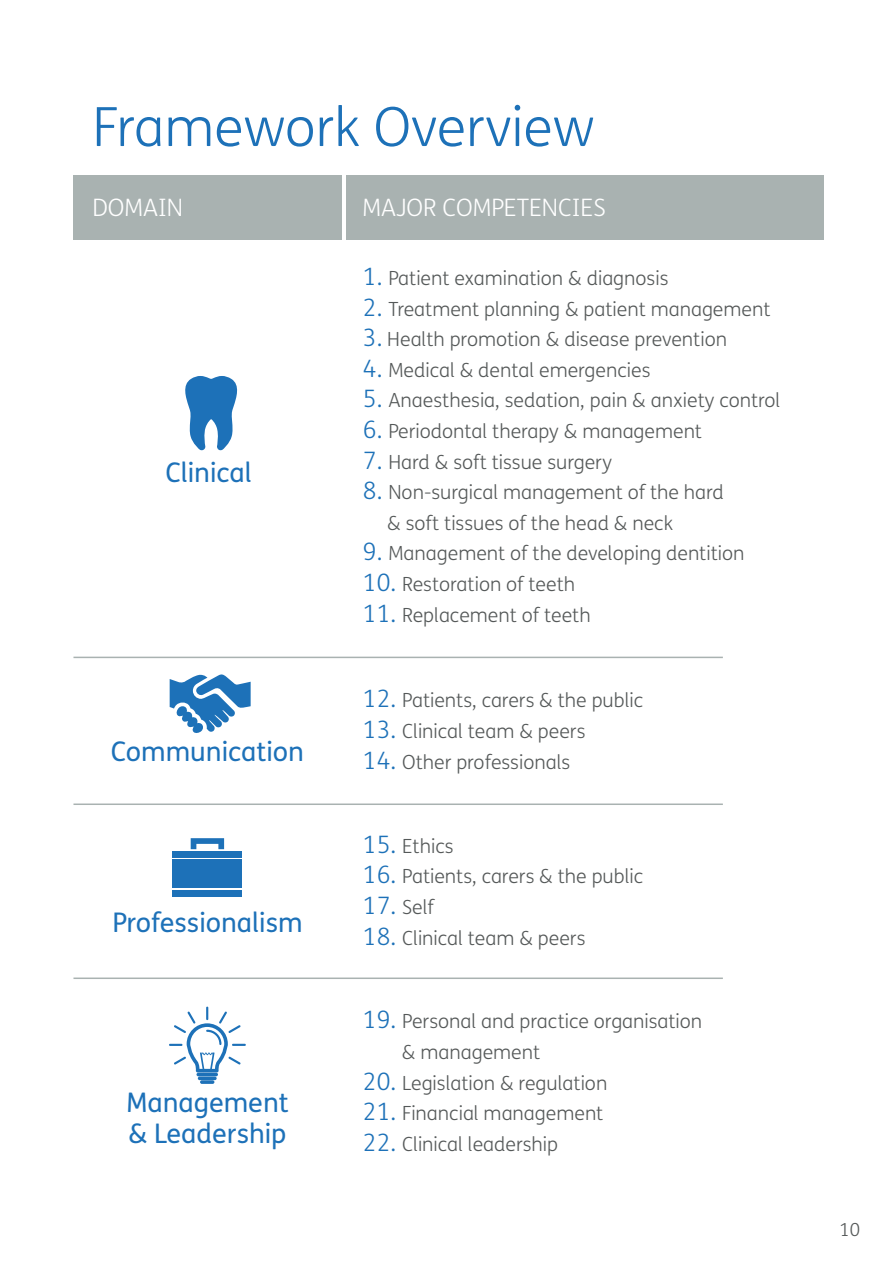
<style>
.page{position:relative;width:893px;height:1263px;background:#fff}
.page>*{position:absolute;margin:0;border:0;box-sizing:border-box;transform-origin:0 0}
.t1{font:300 54px "FS Me Pro";color:#1d71b8}
.t2{font:27px/30.6px "FS Me Pro";color:#1d71b8}
.t3{font:300 24px "FS Me Pro";color:#fff}
.t4{font:300 19.5px/30.6px "FS Me Pro";color:#555959}
.t5{font:300 18px "FS Me Pro";color:#555959}
.s1{font-size:24px;color:#1d71b8}
</style>
<div class="page">
<svg style="left:170px;top:674px;width:81px;height:59px"></svg>
<div style="left:73px;top:175px;width:268px;height:65px;background:#a9b2b1"></div>
<div style="left:347px;top:175px;width:477px;height:65px;background:#a9b2b1"></div>
<hr style="left:73px;top:657px;width:650px;height:1px;background:#a9b2b1">
<hr style="left:73px;top:803px;width:650px;height:2px;background:#a9b2b1">
<hr style="left:73px;top:977px;width:650px;height:2px;background:#a9b2b1">
<svg style="left:169px;top:1006px;width:77px;height:66px"></svg>
<hr style="left:196px;top:1073px;width:22px;height:3px;background:#1d71b8;border-radius:2px">
<svg style="left:198px;top:1076px;width:19px;height:4px"></svg>
<svg style="left:200px;top:1080px;width:14px;height:4px"></svg>
<svg style="left:185px;top:376px;width:53px;height:74px"></svg>
<svg style="left:191px;top:838px;width:33px;height:11px"></svg>
<div style="left:173px;top:859px;width:69px;height:29px;background:#1d71b8"></div>
<div style="left:173px;top:851px;width:69px;height:6px;background:#1d71b8"></div>
<div style="left:173px;top:890px;width:69px;height:6px;background:#1d71b8"></div>
<h1 class="t1" style="left:92px;top:90px;width:504px">Framework Overview</h1>
<p class="t3" style="left:92px;top:191px;width:92px">DOMAIN</p>
<p class="t3" style="left:362px;top:191px;width:245px">MAJOR COMPETENCIES</p>
<h2 class="t2" style="left:165px;top:456px;width:88px">Clinical</h2>
<h2 class="t2" style="left:111px;top:736px;width:195px">Communication</h2>
<h2 class="t2" style="left:112px;top:907px;width:192px">Professionalism</h2>
<h2 class="t2" style="left:126px;top:1087px;width:164px">Management &amp; Leadership</h2>
<p class="t4" style="left:363px;top:262px;width:307px"><span class="s1">1.</span> Patient examination &amp; diagnosis</p>
<p class="t4" style="left:363px;top:293px;width:409px"><span class="s1">2.</span> Treatment planning &amp; patient management</p>
<p class="t4" style="left:363px;top:324px;width:366px"><span class="s1">3.</span> Health promotion &amp; disease prevention</p>
<p class="t4" style="left:363px;top:354px;width:289px"><span class="s1">4.</span> Medical &amp; dental emergencies</p>
<p class="t4" style="left:363px;top:385px;width:419px"><span class="s1">5.</span> Anaesthesia, sedation, pain &amp; anxiety control</p>
<p class="t4" style="left:363px;top:415px;width:341px"><span class="s1">6.</span> Periodontal therapy &amp; management</p>
<p class="t4" style="left:363px;top:446px;width:251px"><span class="s1">7.</span> Hard &amp; soft tissue surgery</p>
<p class="t4" style="left:387px;top:477px;width:338px;text-indent:-24px"><span class="s1">8.</span> Non-surgical management of the hard &amp; soft tissues of the head &amp; neck</p>
<p class="t4" style="left:363px;top:538px;width:383px"><span class="s1">9.</span> Management of the developing dentition</p>
<p class="t4" style="left:363px;top:568px;width:214px"><span class="s1">10.</span> Restoration of teeth</p>
<p class="t4" style="left:363px;top:599px;width:229px"><span class="s1">11.</span> Replacement of teeth</p>
<p class="t4" style="left:363px;top:685px;width:282px"><span class="s1">12.</span> Patients, carers &amp; the public</p>
<p class="t4" style="left:363px;top:715px;width:224px"><span class="s1">13.</span> Clinical team &amp; peers</p>
<p class="t4" style="left:363px;top:746px;width:209px"><span class="s1">14.</span> Other professionals</p>
<p class="t4" style="left:363px;top:830px;width:92px"><span class="s1">15.</span> Ethics</p>
<p class="t4" style="left:363px;top:861px;width:282px"><span class="s1">16.</span> Patients, carers &amp; the public</p>
<p class="t4" style="left:363px;top:891px;width:73px"><span class="s1">17.</span> Self</p>
<p class="t4" style="left:363px;top:922px;width:224px"><span class="s1">18.</span> Clinical team &amp; peers</p>
<p class="t4" style="left:402px;top:1006px;width:302px;text-indent:-39px"><span class="s1">19.</span> Personal and practice organisation &amp; management</p>
<p class="t4" style="left:363px;top:1067px;width:246px"><span class="s1">20.</span> Legislation &amp; regulation</p>
<p class="t4" style="left:363px;top:1097px;width:242px"><span class="s1">21.</span> Financial management</p>
<p class="t4" style="left:363px;top:1128px;width:197px"><span class="s1">22.</span> Clinical leadership</p>
<p class="t5" style="left:839px;top:1218px;width:22px">10</p>
</div>
